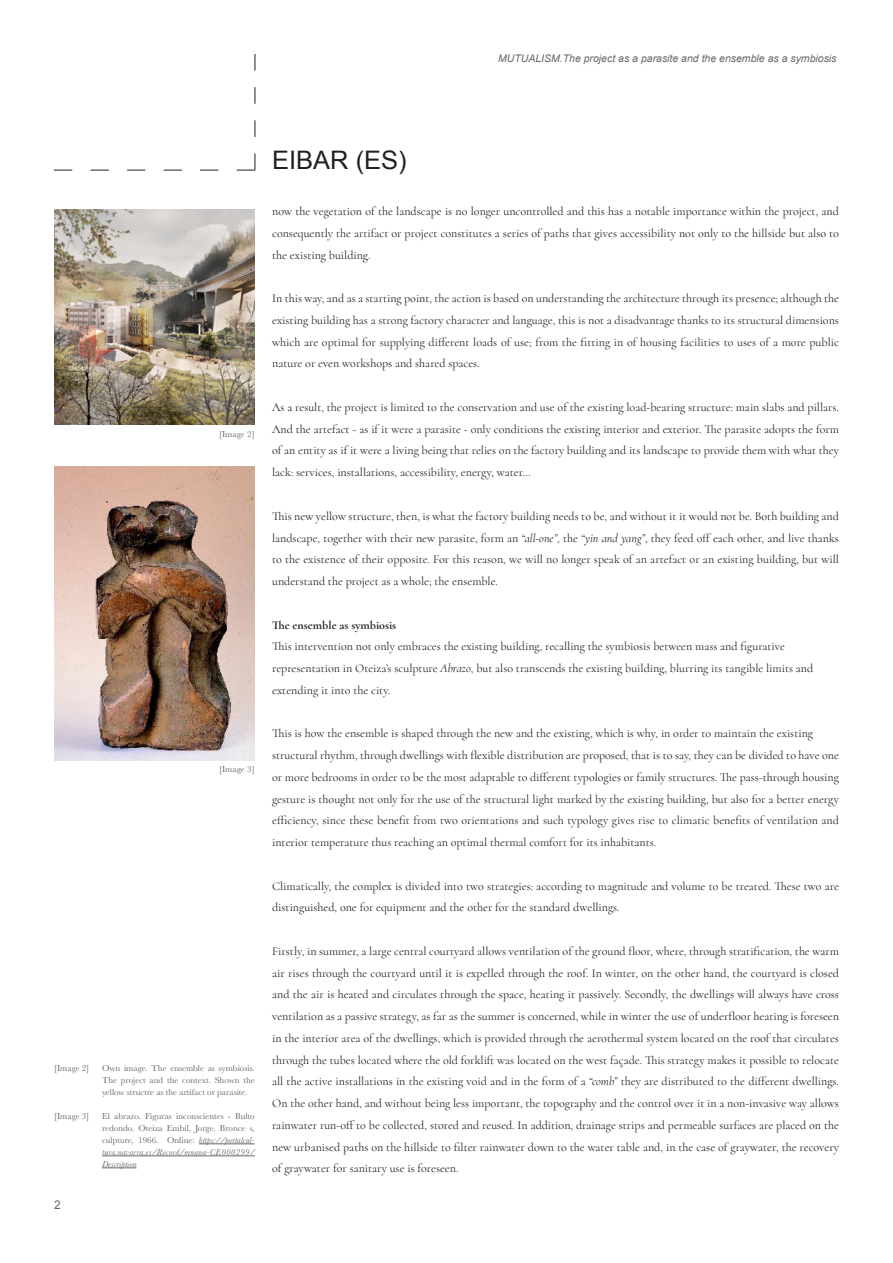
<style>
.page{position:relative;width:893px;height:1263px;background:#fff}
.page>*{position:absolute;margin:0;border:0;box-sizing:border-box;transform-origin:0 0}
.t1{font:25.5px "Arial";color:#231f20}
.t2{font:12px/21.8px "Cormorant";color:#231f20;text-align:justify}
.t3{font:700 12px "Cormorant";color:#231f20}
.t4{font:12px "Arial";color:#67676a}
.t5{font:italic 10.5px "Arial";color:#67676a}
.t6{font:9px/12px "Baskerville";color:#67676a;text-align:justify}
.s1{font-style:italic}
</style>
<div class="page">
<svg style="left:54px;top:54px;width:202px;height:117px"></svg>
<img style="left:54px;top:467px;width:201px;height:293px">
<img style="left:54px;top:210px;width:201px;height:214px">
<hr style="left:199px;top:1143px;width:56px;height:1px;background:#67676a">
<hr style="left:102px;top:1155px;width:153px;height:1px;background:#67676a">
<hr style="left:102px;top:1167px;width:35px;height:1px;background:#67676a">
<p class="t5" style="left:498px;top:51px;width:340px">MUTUALISM.The project as a parasite and the ensemble as a symbiosis</p>
<p class="t6" style="left:219px;top:428px;width:37px">[Image 2]</p>
<p class="t6" style="left:219px;top:764px;width:37px">[Image 3]</p>
<p class="t6" style="left:54px;top:1062px;width:37px">[Image 2]</p>
<p class="t6" style="left:54px;top:1110px;width:37px">[Image 3]</p>
<p class="t4" style="left:54px;top:1197px;width:8px">2</p>
<p class="t6" style="left:102px;top:1062px;width:154px">Own image. The ensemble as symbiosis.<br>The project and the context. Shown the yellow structre as the artifact or parasite.</p>
<p class="t6" style="left:102px;top:1110px;width:154px">El abrazo. Figuras inconscientes - Bulto redondo. Oteiza Embil, Jorge. Bronce s, culpture, 1966. Online: <span class="s1">https://portalcul&shy;tura.navarra.es/Record/mnana-CE000299/ Description</span></p>
<h1 class="t1" style="left:272px;top:143px;width:136px">EIBAR (ES)</h1>
<p class="t2" style="left:272px;top:200px;width:568px">now the vegetation of the landscape is no longer uncontrolled and this has a notable importance within the project, and consequently the artifact or project constitutes a series of paths that gives accessibility not only to the hillside but also to the existing building.</p>
<p class="t2" style="left:272px;top:287px;width:568px">In this way, and as a starting point, the action is based on understanding the architecture through its presence; although the existing building has a strong factory character and language, this is not a disadvantage thanks to its structural dimensions which are optimal for supplying different loads of use; from the fitting in of housing facilities to uses of a more public nature or even workshops and shared spaces.</p>
<p class="t2" style="left:272px;top:396px;width:568px">As a result, the project is limited to the conservation and use of the existing load-bearing structure: main slabs and pillars.<br>And the artefact - as if it were a parasite - only conditions the existing interior and exterior. The parasite adopts the form of an entity as if it were a living being that relies on the factory building and its landscape to provide them with what they lack: services, installations, accessibility, energy, water…</p>
<p class="t2" style="left:272px;top:505px;width:568px">This new yellow structure, then, is what the factory building needs to be, and without it it would not be. Both building and landscape, together with their new parasite, form an <span class="s1">“all-one”</span>, the <span class="s1">“yin and yang”</span>, they feed off each other, and live thanks to the existence of their opposite. For this reason, we will no longer speak of an artefact or an existing building, but will understand the project as a whole; the ensemble.</p>
<p class="t3" style="left:272px;top:617px;width:126px">The ensemble as symbiosis</p>
<p class="t2" style="left:272px;top:635px;width:514px">This intervention not only embraces the existing building, recalling the symbiosis between mass and figurative</p>
<p class="t2" style="left:272px;top:657px;width:543px">representation in Oteiza’s sculpture <span class="s1">Abrazo</span>, but also transcends the existing building, blurring its tangible limits and</p>
<p class="t2" style="left:272px;top:679px;width:120px">extending it into the city.</p>
<p class="t2" style="left:272px;top:722px;width:542px">This is how the ensemble is shaped through the new and the existing, which is why, in order to maintain the existing</p>
<p class="t2" style="left:272px;top:744px;width:568px">structural rhythm, through dwellings with flexible distribution are proposed, that is to say, they can be divided to have one or more bedrooms in order to be the most adaptable to different typologies or family structures. The pass-through housing gesture is thought not only for the use of the structural light marked by the existing building, but also for a better energy efficiency, since these benefit from two orientations and such typology gives rise to climatic benefits of ventilation and interior temperature thus reaching an optimal thermal comfort for its inhabitants.</p>
<p class="t2" style="left:272px;top:875px;width:568px">Climatically, the complex is divided into two strategies: according to magnitude and volume to be treated. These two are distinguished, one for equipment and the other for the standard dwellings.</p>
<p class="t2" style="left:272px;top:940px;width:568px">Firstly, in summer, a large central courtyard allows ventilation of the ground floor, where, through stratification, the warm air rises through the courtyard until it is expelled through the roof. In winter, on the other hand, the courtyard is closed and the air is heated and circulates through the space, heating it passively. Secondly, the dwellings will always have cross ventilation as a passive strategy, as far as the summer is concerned, while in winter the use of underfloor heating is foreseen in the interior area of the dwellings, which is provided through the aerothermal system located on the roof that circulates through the tubes located where the old forklift was located on the west façade. This strategy makes it possible to relocate all the active installations in the existing void and in the form of a <span class="s1">“comb”</span> they are distributed to the different dwellings.<br>On the other hand, and without being less important, the topography and the control over it in a non-invasive way allows rainwater run-off to be collected, stored and reused. In addition, drainage strips and permeable surfaces are placed on the new urbanised paths on the hillside to filter rainwater down to the water table and, in the case of graywater, the recovery of graywater for sanitary use is foreseen.</p>
</div>
